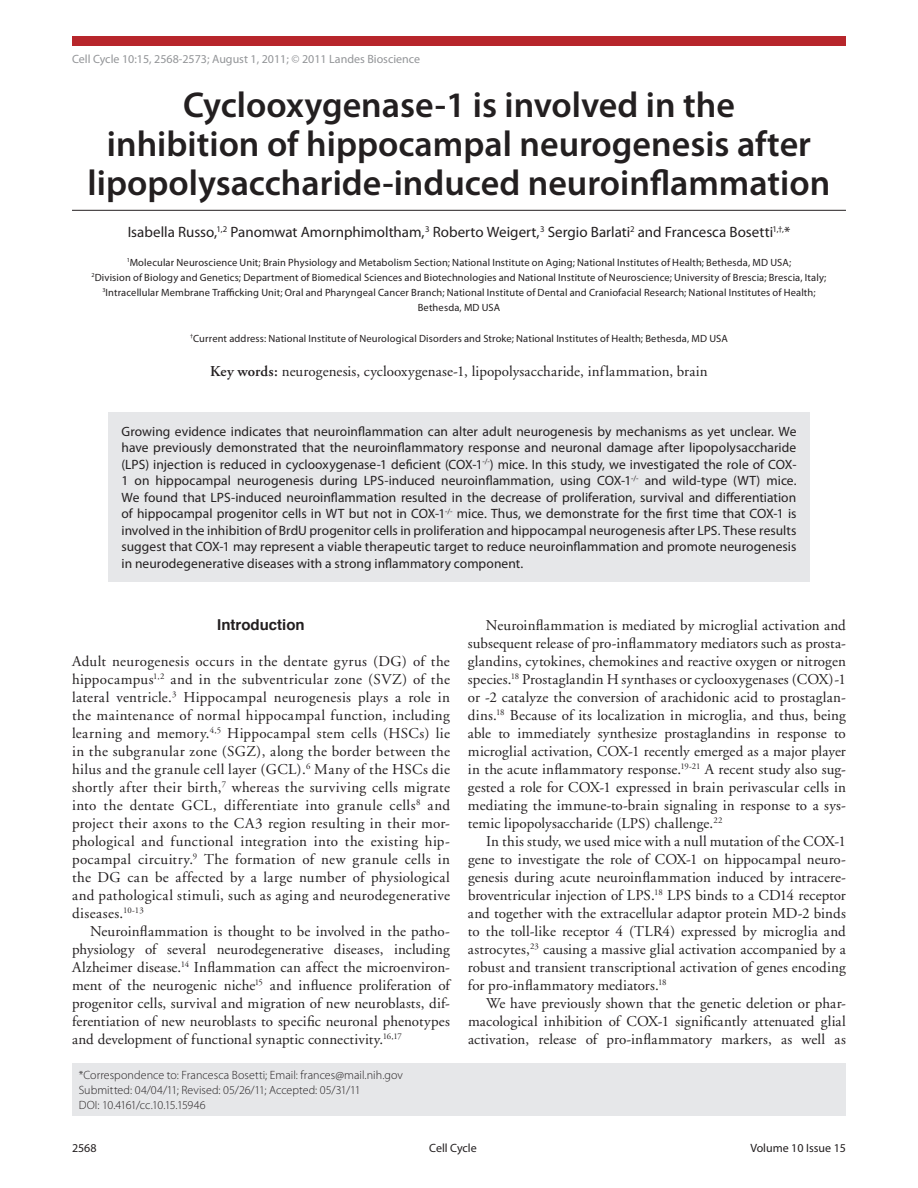
<style>
.page{position:relative;width:918px;height:1188px;background:#fff}
.page>*{position:absolute;margin:0;border:0;box-sizing:border-box;transform-origin:0 0}
.t1{font:600 36px/39px "Myriad Pro";color:#231f20;text-align:center}
.t2{font:15px/18px "Adobe Garamond";letter-spacing:.01em;color:#231f20;text-align:justify}
.t3{font:15px "Myriad Pro";color:#231f20}
.t4{font:700 15px "Helvetica";color:#231f20}
.t5{font:13.5px/16.5px "Myriad Pro";letter-spacing:.005em;color:#231f20;text-align:justify}
.t6{font:300 12px/15px "Myriad Pro";letter-spacing:.005em;color:#231f20}
.t7{font:12px "Myriad Pro";color:#939598}
.t8{font:12px "Myriad Pro";color:#231f20}
.t9{font:10.5px/15px "Myriad Pro";letter-spacing:.01em;color:#231f20;text-align:center}
.s1{font-weight:600}
</style>
<div class="page">
<div style="left:72px;top:36px;width:774px;height:10px;background:#b7262b"></div>
<div style="left:72px;top:1063px;width:774px;height:53px;background:#e6e7e9"></div>
<div style="left:108px;top:412px;width:702px;height:169px;background:#e6e7e9"></div>
<hr style="left:72px;top:210px;width:774px;height:1px;background:#231f20">
<p class="t7" style="left:72px;top:52px;width:350px">Cell Cycle 10:15, 2568-2573; August 1, 2011; © 2011 Landes Bioscience</p>
<h1 class="t1" style="left:88px;top:85px;width:744px">Cyclooxygenase-1 is involved in the<br>inhibition of hippocampal neurogenesis after lipopolysaccharide-induced neuroinflammation</h1>
<p class="t3" style="left:128px;top:223px;width:664px">Isabella Russo,<sup>1,2</sup> Panomwat Amornphimoltham,<sup>3</sup> Roberto Weigert,<sup>3</sup> Sergio Barlati<sup>2</sup> and Francesca Bosetti<sup>1,†,</sup>*</p>
<p class="t9" style="left:92px;top:255px;width:736px"><sup>1</sup>Molecular Neuroscience Unit; Brain Physiology and Metabolism Section; National Institute on Aging; National Institutes of Health; Bethesda, MD USA;<br><sup>2</sup>Division of Biology and Genetics; Department of Biomedical Sciences and Biotechnologies and National Institute of Neuroscience; University of Brescia; Brescia, Italy; <sup>3</sup>Intracellular Membrane Trafficking Unit; Oral and Pharyngeal Cancer Branch; National Institute of Dental and Craniofacial Research; National Institutes of Health; Bethesda, MD USA</p>
<p class="t9" style="left:190px;top:331px;width:539px"><sup>†</sup>Current address: National Institute of Neurological Disorders and Stroke; National Institutes of Health; Bethesda, MD USA</p>
<p class="t2" style="left:210px;top:363px;width:499px"><span class="s1">Key words:</span> neurogenesis, cyclooxygenase-1, lipopolysaccharide, inflammation, brain</p>
<p class="t5" style="left:121px;top:423px;width:677px">Growing evidence indicates that neuroinflammation can alter adult neurogenesis by mechanisms as yet unclear. We have previously demonstrated that the neuroinflammatory response and neuronal damage after lipopolysaccharide (LPS) injection is reduced in cyclooxygenase-1 deficient (COX-1<sup>-/-</sup>) mice. In this study, we investigated the role of COX-1 on hippocampal neurogenesis during LPS-induced neuroinflammation, using COX-1<sup>-/-</sup> and wild-type (WT) mice.<br>We found that LPS-induced neuroinflammation resulted in the decrease of proliferation, survival and differentiation of hippocampal progenitor cells in WT but not in COX-1<sup>-/-</sup> mice. Thus, we demonstrate for the first time that COX-1 is involved in the inhibition of BrdU progenitor cells in proliferation and hippocampal neurogenesis after LPS. These results suggest that COX-1 may represent a viable therapeutic target to reduce neuroinflammation and promote neurogenesis in neurodegenerative diseases with a strong inflammatory component.</p>
<p class="t4" style="left:217px;top:613px;width:89px">Introduction</p>
<p class="t2" style="left:72px;top:653px;width:379px">Adult neurogenesis occurs in the dentate gyrus (DG) of the hippocampus<sup>1,2</sup> and in the subventricular zone (SVZ) of the lateral ventricle.<sup>3</sup> Hippocampal neurogenesis plays a role in the maintenance of normal hippocampal function, including learning and memory.<sup>4,5</sup> Hippocampal stem cells (HSCs) lie in the subgranular zone (SGZ), along the border between the hilus and the granule cell layer (GCL).<sup>6</sup> Many of the HSCs die shortly after their birth,<sup>7</sup> whereas the surviving cells migrate into the dentate GCL, differentiate into granule cells<sup>8</sup> and project their axons to the CA3 region resulting in their mor&shy;phological and functional integration into the existing hip&shy;pocampal circuitry.<sup>9</sup> The formation of new granule cells in the DG can be affected by a large number of physiological and pathological stimuli, such as aging and neurodegenerative diseases.<sup>10-13</sup></p>
<p class="t2" style="left:72px;top:923px;width:379px;text-indent:18px">Neuroinflammation is thought to be involved in the patho&shy;physiology of several neurodegenerative diseases, including Alzheimer disease.<sup>14</sup> Inflammation can affect the microenviron&shy;ment of the neurogenic niche<sup>15</sup> and influence proliferation of progenitor cells, survival and migration of new neuroblasts, dif&shy;ferentiation of new neuroblasts to specific neuronal phenotypes and development of functional synaptic connectivity.<sup>16,17</sup></p>
<p class="t6" style="left:79px;top:1068px;width:326px">*Correspondence to: Francesca Bosetti; Email: frances@mail.nih.gov<br>Submitted: 04/04/11; Revised: 05/26/11; Accepted: 05/31/11<br>DOI: 10.4161/cc.10.15.15946</p>
<p class="t2" style="left:468px;top:617px;width:379px;text-indent:18px">Neuroinflammation is mediated by microglial activation and subsequent release of pro-inflammatory mediators such as prosta&shy;glandins, cytokines, chemokines and reactive oxygen or nitrogen species.<sup>18</sup> Prostaglandin H synthases or cyclooxygenases (COX)-1 or -2 catalyze the conversion of arachidonic acid to prostaglan&shy;dins.<sup>18</sup> Because of its localization in microglia, and thus, being able to immediately synthesize prostaglandins in response to microglial activation, COX-1 recently emerged as a major player in the acute inflammatory response.<sup>19-21</sup> A recent study also sug&shy;gested a role for COX-1 expressed in brain perivascular cells in mediating the immune-to-brain signaling in response to a sys&shy;temic lipopolysaccharide (LPS) challenge.<sup>22</sup></p>
<p class="t2" style="left:468px;top:833px;width:379px;text-indent:18px">In this study, we used mice with a null mutation of the COX-1 gene to investigate the role of COX-1 on hippocampal neuro&shy;genesis during acute neuroinflammation induced by intracere&shy;broventricular injection of LPS.<sup>18</sup> LPS binds to a CD14 receptor and together with the extracellular adaptor protein MD-2 binds to the toll-like receptor 4 (TLR4) expressed by microglia and astrocytes,<sup>23</sup> causing a massive glial activation accompanied by a robust and transient transcriptional activation of genes encoding for pro-inflammatory mediators.<sup>18</sup></p>
<p class="t2" style="left:468px;top:995px;width:379px;text-indent:18px">We have previously shown that the genetic deletion or phar&shy;macological inhibition of COX-1 significantly attenuated glial activation, release of pro-inflammatory markers, as well as</p>
<p class="t8" style="left:72px;top:1141px;width:26px">2568</p>
<p class="t8" style="left:429px;top:1141px;width:49px">Cell Cycle</p>
<p class="t8" style="left:750px;top:1141px;width:97px">Volume 10 Issue 15</p>
</div>
